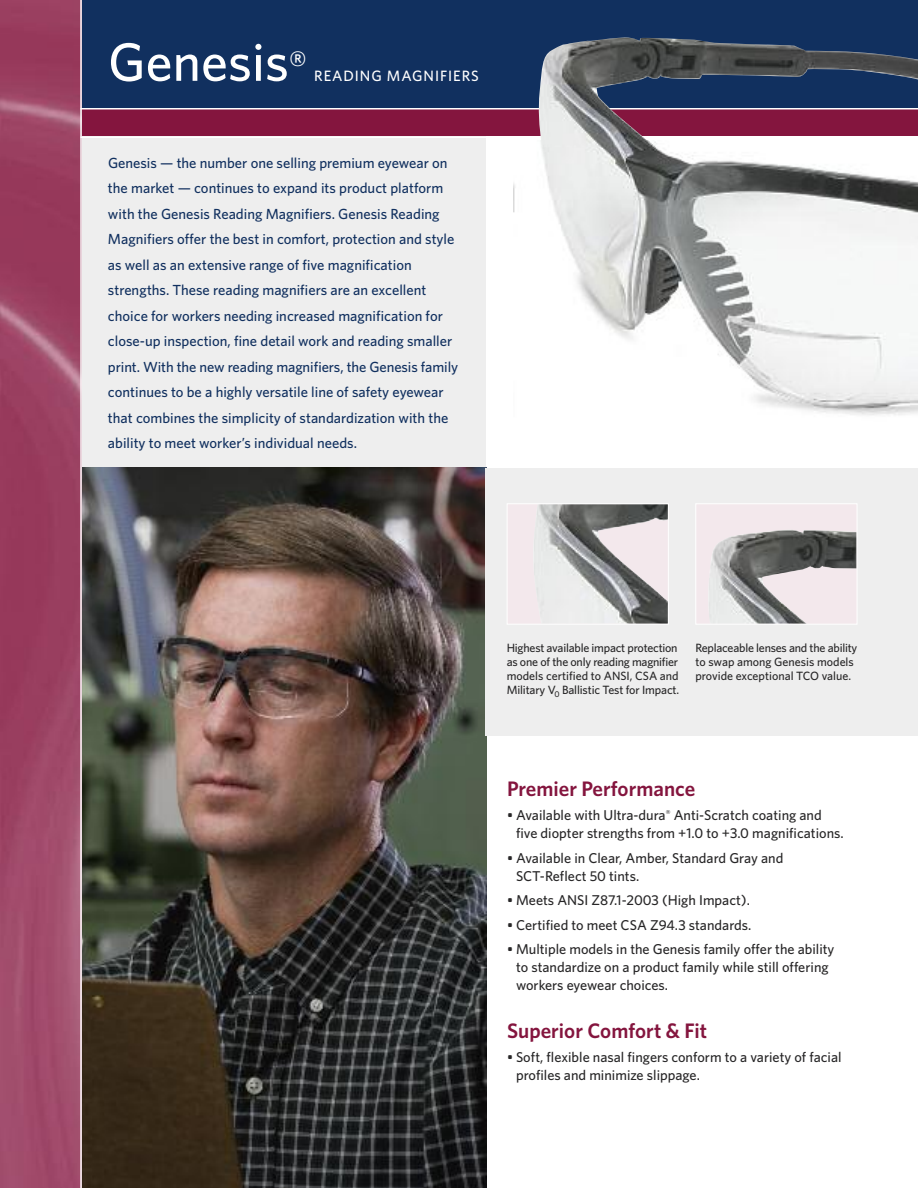
<style>
.page{position:relative;width:918px;height:1188px;background:#fff}
.page>*{position:absolute;margin:0;border:0;box-sizing:border-box;transform-origin:0 0}
.t1{font:600 21px "Whitney";color:#84153e}
.t2{font:500 15px "Whitney";letter-spacing:.06em;color:#fff}
.t3{font:500 14.7px/25.5px "Whitney";color:#11305f}
.t4{font:500 14.25px/18px "Whitney";color:#272627}
.t5{font:500 12px/14.2px "Whitney";letter-spacing:-.02em;color:#272627}
.s1{font-size:54px}
</style>
<div class="page">
<div style="left:0;top:128px;width:486px;height:351px;background:#eee"></div>
<img style="left:82px;top:468px;width:404px;height:720px">
<div style="left:69px;top:110px;width:849px;height:26px;background:#84153e"></div>
<div style="left:65px;top:0;width:853px;height:108px;background:#11305f"></div>
<img style="left:0;top:0;width:80px;height:1188px">
<hr style="left:80px;top:0;width:2px;height:1188px;background:#fff">
<hr style="left:80px;top:136px;width:838px;height:2px;background:#fff">
<img style="left:514px;top:147px;width:404px;height:268px">
<div style="left:485px;top:468px;width:433px;height:267px;background:#eee"></div>
<div style="left:507px;top:504px;width:161px;height:120px;background:#f3e8ec"></div>
<img style="left:534px;top:505px;width:133px;height:118px">
<div style="left:507px;top:503px;width:162px;height:122px;border:1px solid #fff"></div>
<div style="left:696px;top:504px;width:161px;height:120px;background:#f3e8ec"></div>
<img style="left:709px;top:530px;width:146px;height:93px">
<div style="left:695px;top:503px;width:162px;height:122px;border:1px solid #fff"></div>
<img style="left:539px;top:37px;width:379px;height:110px">
<p class="t2" style="left:108px;top:70px;width:372px"><span class="s1">Genesis</span><sup>®</sup> READING MAGNIFIERS</p>
<p class="t3" style="left:108px;top:151px;width:352px">Genesis — the number one selling premium eyewear on the market — continues to expand its product platform with the Genesis Reading Magnifiers. Genesis Reading Magnifiers offer the best in comfort, protection and style as well as an extensive range of five magnification strengths. These reading magnifiers are an excellent choice for workers needing increased magnification for close-up inspection, fine detail work and reading smaller print. With the new reading magnifiers, the Genesis family continues to be a highly versatile line of safety eyewear that combines the simplicity of standardization with the ability to meet worker’s individual needs.</p>
<p class="t5" style="left:507px;top:641px;width:174px">Highest available impact protection as one of the only reading magnifier models certified to ANSI, CSA and Military V<sub>0</sub> Ballistic Test for Impact.</p>
<p class="t5" style="left:695px;top:641px;width:163px">Replaceable lenses and the ability to swap among Genesis models provide exceptional TCO value.</p>
<h1 class="t1" style="left:507px;top:781px;width:190px">Premier Performance</h1>
<p class="t4" style="left:516px;top:808px;width:329px;text-indent:-9px">• Available with Ultra-dura<sup>®</sup> Anti-Scratch coating and five diopter strengths from +1.0 to +3.0 magnifications.</p>
<p class="t4" style="left:516px;top:850px;width:269px;text-indent:-9px">• Available in Clear, Amber, Standard Gray and<br>SCT-Reflect 50 tints.</p>
<p class="t4" style="left:507px;top:892px;width:244px">• Meets ANSI Z87.1-2003 (High Impact).</p>
<p class="t4" style="left:507px;top:917px;width:246px">• Certified to meet CSA Z94.3 standards.</p>
<p class="t4" style="left:516px;top:941px;width:320px;text-indent:-9px">• Multiple models in the Genesis family offer the ability to standardize on a product family while still offering workers eyewear choices.</p>
<h1 class="t1" style="left:507px;top:1023px;width:202px">Superior Comfort &amp; Fit</h1>
<p class="t4" style="left:516px;top:1049px;width:327px;text-indent:-9px">• Soft, flexible nasal fingers conform to a variety of facial profiles and minimize slippage.</p>
</div>
